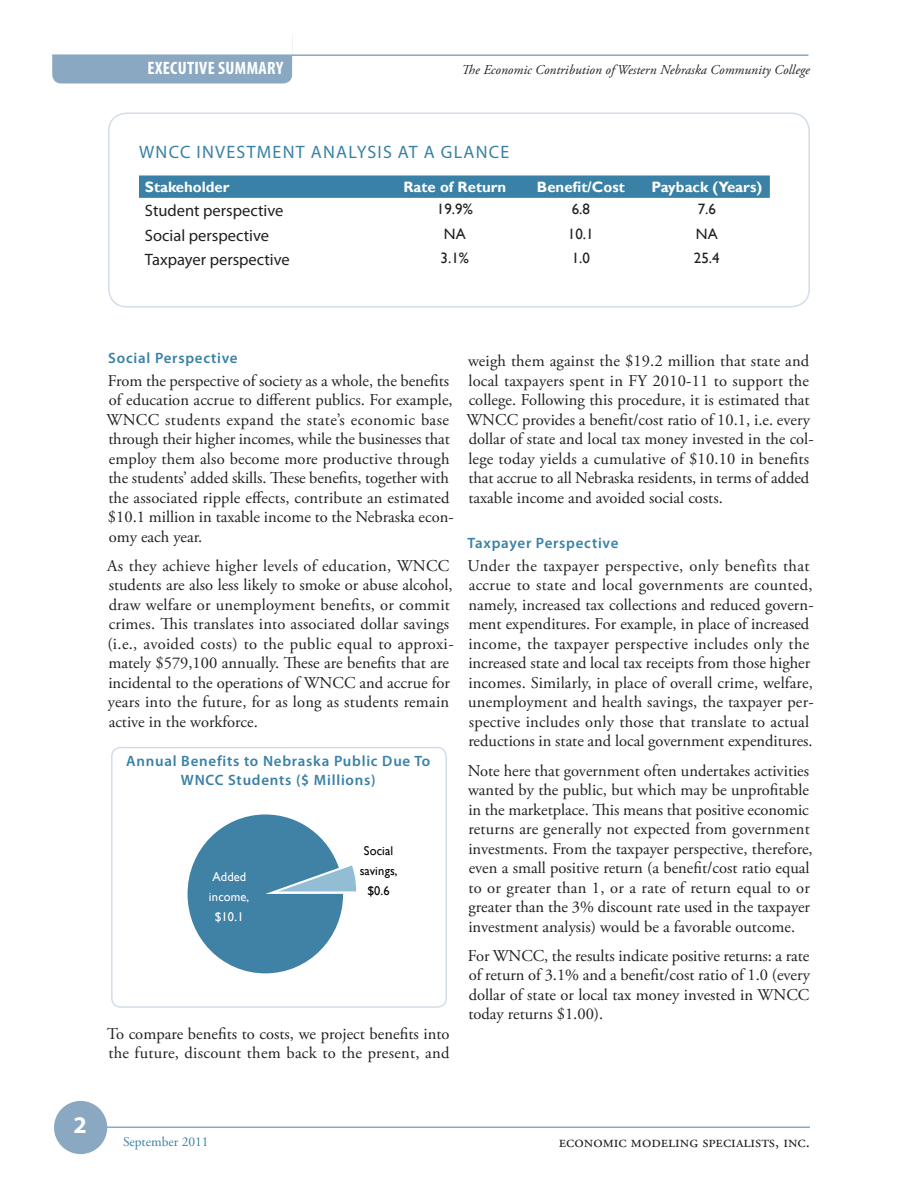
<style>
.page{position:relative;width:918px;height:1188px;background:#fff}
.page>*{position:absolute;margin:0;border:0;box-sizing:border-box;transform-origin:0 0}
.t1{font:700 24px "Myriad Pro";color:#fff}
.Heading_1{font:18px "Myriad Pro";letter-spacing:.07em;color:#3981a6}
.t2{font:700 condensed 18px "Myriad Pro";letter-spacing:.02em;color:#fff}
.t3{font:16.5px/19.5px "Adobe Garamond Pro";color:#231f20}
.Table_2{font:16.5px "Myriad Pro";color:#231f20}
.Heading_3{font:600 15px/19.5px "Myriad Pro";letter-spacing:.05em;color:#3981a6;text-align:center}
.Table_Head{font:700 15px "Gill Sans";color:#fff}
.Table_Base{font:15px "Gill Sans";color:#231f20}
.t4{font:italic 13.5px "Adobe Garamond Pro";letter-spacing:.005em;color:#231f20}
.t5{font:13.5px "Adobe Garamond Pro";color:#3981a6}
.t6{font:12.75px/20px "Gill Sans";color:#000;text-align:center}
.t7{font:12.75px/20px "Gill Sans";letter-spacing:.015em;color:#fff;text-align:center}
</style>
<div class="page">
<div style="left:54px;top:1101px;width:53px;height:53px;background:#8aa8c2;border-radius:50%"></div>
<hr style="left:99px;top:1126px;width:711px;height:2px;background:#8aa8c2">
<div style="left:52px;top:26px;width:240px;height:57px;background:#8aa8c2;border-radius:9px"></div>
<div style="left:6px;top:22px;width:286px;height:33px;background:#fff"></div>
<hr style="left:52px;top:54px;width:756px;height:2px;background:#8aa8c2">
<svg style="left:188px;top:814px;width:168px;height:159px"></svg>
<div style="left:207px;top:861px;width:44px;height:72px;background:#4081a6"></div>
<div style="left:111px;top:747px;width:336px;height:261px;border:2px solid #d3dde8;border-radius:9px"></div>
<div style="left:108px;top:112px;width:702px;height:196px;border:2px solid #d3dde8;border-radius:18px"></div>
<div style="left:139px;top:176px;width:631px;height:22px;background:#3981a6"></div>
<p class="t2" style="left:148px;top:57px;width:137px">EXECUTIVE SUMMARY</p>
<p class="t4" style="left:462px;top:61px;width:350px">The Economic Contribution of Western Nebraska Community College</p>
<p class="Heading_1" style="left:139px;top:140px;width:372px">WNCC INVESTMENT ANALYSIS AT A GLANCE</p>
<p class="Table_Head" style="left:145px;top:178px;width:86px">Stakeholder</p>
<p class="Table_Head" style="left:403px;top:178px;width:105px">Rate of Return</p>
<p class="Table_Head" style="left:537px;top:178px;width:89px">Benefit/Cost</p>
<p class="Table_Head" style="left:652px;top:178px;width:112px">Payback (Years)</p>
<p class="Table_2" style="left:145px;top:201px;width:140px">Student perspective</p>
<p class="Table_Base" style="left:437px;top:200px;width:37px">19.9%</p>
<p class="Table_Base" style="left:572px;top:200px;width:20px">6.8</p>
<p class="Table_Base" style="left:698px;top:200px;width:20px">7.6</p>
<p class="Table_2" style="left:145px;top:225px;width:126px">Social perspective</p>
<p class="Table_Base" style="left:444px;top:225px;width:23px">NA</p>
<p class="Table_Base" style="left:568px;top:225px;width:27px">10.1</p>
<p class="Table_Base" style="left:696px;top:225px;width:23px">NA</p>
<p class="Table_2" style="left:145px;top:249px;width:146px">Taxpayer perspective</p>
<p class="Table_Base" style="left:441px;top:249px;width:30px">3.1%</p>
<p class="Table_Base" style="left:572px;top:249px;width:20px">1.0</p>
<p class="Table_Base" style="left:694px;top:249px;width:27px">25.4</p>
<p class="Heading_3" style="left:108px;top:348px;width:131px">Social Perspective</p>
<p class="t3" style="left:106px;top:371px;width:349px">From the perspective of society as a whole, the benefits of education accrue to different publics. For example, WNCC students expand the state’s economic base through their higher incomes, while the businesses that employ them also become more productive through the students’ added skills. These benefits, together with the associated ripple effects, contribute an estimated $10.1 million in taxable income to the Nebraska econ&shy;omy each year.</p>
<p class="t3" style="left:107px;top:556px;width:348px">As they achieve higher levels of education, WNCC students are also less likely to smoke or abuse alcohol, draw welfare or unemployment benefits, or commit crimes. This translates into associated dollar savings (i.e., avoided costs) to the public equal to approxi&shy;mately $579,100 annually. These are benefits that are incidental to the operations of WNCC and accrue for years into the future, for as long as students remain active in the workforce.</p>
<p class="Heading_3" style="left:126px;top:750px;width:306px">Annual Benefits to Nebraska Public Due To<br>WNCC Students ($ Millions)</p>
<p class="t7" style="left:209px;top:867px;width:42px">Added income, $10.1</p>
<p class="t6" style="left:360px;top:841px;width:39px">Social savings, $0.6</p>
<p class="t3" style="left:107px;top:1024px;width:344px">To compare benefits to costs, we project benefits into the future, discount them back to the present, and</p>
<p class="t3" style="left:466px;top:352px;width:349px">weigh them against the $19.2 million that state and local taxpayers spent in FY 2010-11 to support the college. Following this procedure, it is estimated that WNCC provides a benefit/cost ratio of 10.1, i.e. every dollar of state and local tax money invested in the col&shy;lege today yields a cumulative of $10.10 in benefits that accrue to all Nebraska residents, in terms of added taxable income and avoided social costs.</p>
<p class="Heading_3" style="left:468px;top:533px;width:153px">Taxpayer Perspective</p>
<p class="t3" style="left:468px;top:556px;width:348px">Under the taxpayer perspective, only benefits that accrue to state and local governments are counted, namely, increased tax collections and reduced govern&shy;ment expenditures. For example, in place of increased income, the taxpayer perspective includes only the increased state and local tax receipts from those higher incomes. Similarly, in place of overall crime, welfare, unemployment and health savings, the taxpayer per&shy;spective includes only those that translate to actual reductions in state and local government expenditures.</p>
<p class="t3" style="left:468px;top:761px;width:346px">Note here that government often undertakes activities wanted by the public, but which may be unprofitable in the marketplace. This means that positive economic returns are generally not expected from government investments. From the taxpayer perspective, therefore, even a small positive return (a benefit/cost ratio equal to or greater than 1, or a rate of return equal to or greater than the 3% discount rate used in the taxpayer investment analysis) would be a favorable outcome.</p>
<p class="t3" style="left:468px;top:946px;width:344px;text-align:justify">For WNCC, the results indicate positive returns: a rate of return of 3.1% and a benefit/cost ratio of 1.0 (every dollar of state or local tax money invested in WNCC today returns $1.00).</p>
<p class="t1" style="left:74px;top:1110px;width:15px">2</p>
<p class="t5" style="left:123px;top:1134px;width:87px">September 2011</p>
<p class="t3" style="left:559px;top:1132px;width:253px">economic modeling specialists, inc.</p>
</div>
